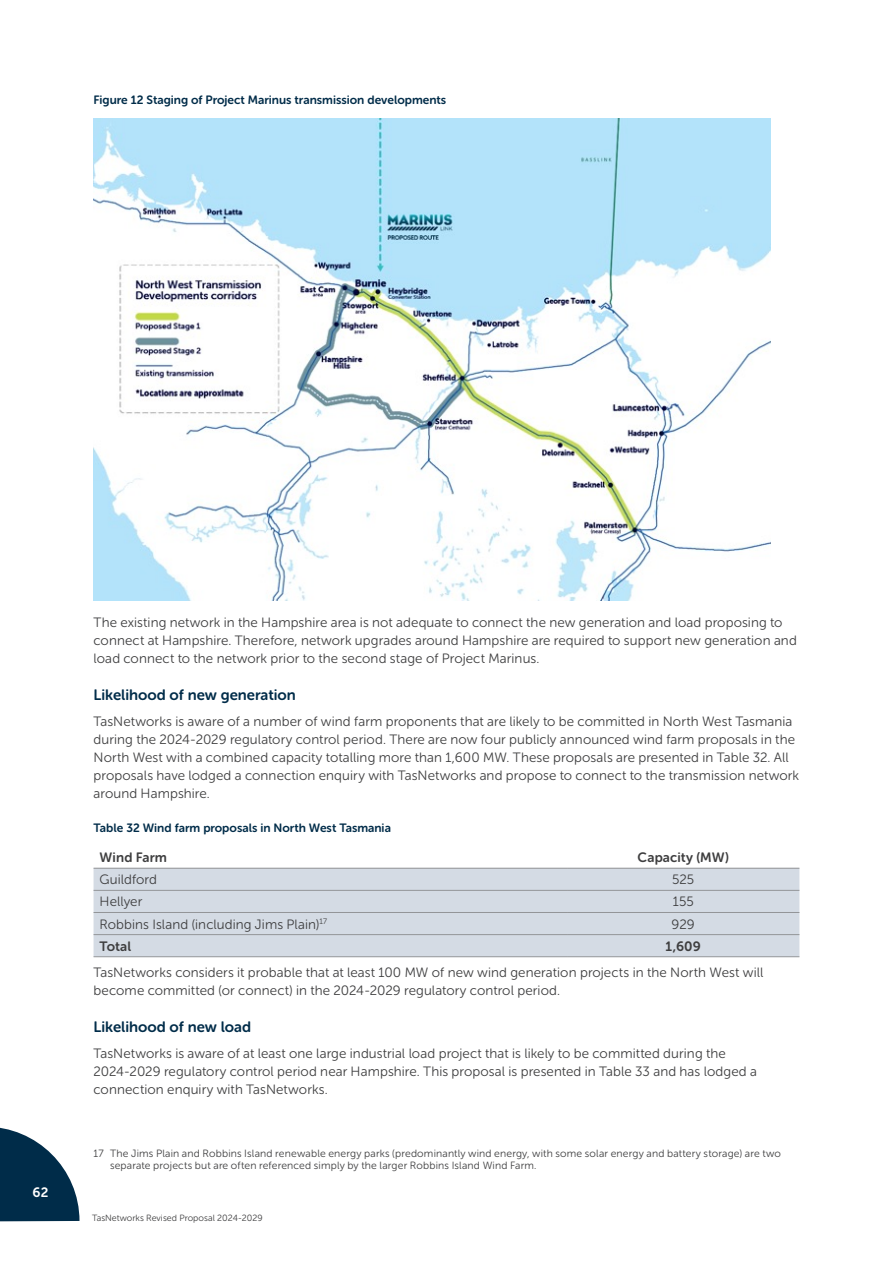
<style>
.page{position:relative;width:893px;height:1263px;background:#fff}
.page>*{position:absolute;margin:0;border:0;box-sizing:border-box;transform-origin:0 0}
.Sub_headline{font:15px "Museo Sans Rounded 700";color:#002c49}
.body_text{font:13.5px/18px "Museo Sans Rounded 300";letter-spacing:.01em;color:#3e3e3f}
.body_text-2{font:13.5px "Museo Sans Rounded 700";letter-spacing:.01em;color:#3e3e3f}
.t1{font:13.5px "Museo Sans Rounded 700";color:#fff}
.Figure_Table_heading{font:12px "Museo Sans Rounded 700";color:#002c49}
.foot_note{font:10.5px/12px "Museo Sans Rounded 300";letter-spacing:.02em;color:#3e3e3f}
.t2{font:9px "Museo Sans Rounded 300";letter-spacing:.005em;color:#3e3e3f}
</style>
<div class="page">
<svg style="left:0;top:1127px;width:80px;height:94px"></svg>
<img style="left:94px;top:119px;width:676px;height:481px">
<div style="left:94px;top:869px;width:705px;height:87px;background:#d4dbe4"></div>
<hr style="left:94px;top:868px;width:473px;height:1px;background:#939598">
<hr style="left:567px;top:868px;width:232px;height:1px;background:#939598">
<hr style="left:94px;top:890px;width:473px;height:1px;background:#939598">
<hr style="left:567px;top:890px;width:232px;height:1px;background:#939598">
<hr style="left:94px;top:912px;width:473px;height:1px;background:#939598">
<hr style="left:567px;top:912px;width:232px;height:1px;background:#939598">
<hr style="left:94px;top:934px;width:473px;height:1px;background:#939598">
<hr style="left:567px;top:934px;width:232px;height:1px;background:#939598">
<hr style="left:94px;top:956px;width:473px;height:1px;background:#939598">
<hr style="left:567px;top:956px;width:232px;height:1px;background:#939598">
<p class="Figure_Table_heading" style="left:94px;top:93px;width:354px">Figure 12 Staging of Project Marinus transmission developments</p>
<p class="t1" style="left:33px;top:1184px;width:17px">62</p>
<p class="body_text" style="left:94px;top:613px;width:705px">The existing network in the Hampshire area is not adequate to connect the new generation and load proposing to connect at Hampshire. Therefore, network upgrades around Hampshire are required to support new generation and load connect to the network prior to the second stage of Project Marinus.</p>
<p class="Sub_headline" style="left:94px;top:686px;width:204px">Likelihood of new generation</p>
<p class="body_text" style="left:94px;top:712px;width:707px">TasNetworks is aware of a number of wind farm proponents that are likely to be committed in North West Tasmania during the 2024-2029 regulatory control period. There are now four publicly announced wind farm proposals in the North West with a combined capacity totalling more than 1,600 MW. These proposals are presented in Table 32. All proposals have lodged a connection enquiry with TasNetworks and propose to connect to the transmission network around Hampshire.</p>
<p class="Figure_Table_heading" style="left:94px;top:821px;width:299px">Table 32 Wind farm proposals in North West Tasmania</p>
<p class="body_text-2" style="left:100px;top:850px;width:69px">Wind Farm</p>
<p class="body_text-2" style="left:638px;top:850px;width:93px">Capacity (MW)</p>
<p class="body_text" style="left:100px;top:871px;width:59px">Guildford</p>
<p class="body_text" style="left:672px;top:871px;width:24px">525</p>
<p class="body_text" style="left:100px;top:893px;width:44px">Hellyer</p>
<p class="body_text" style="left:673px;top:893px;width:23px">155</p>
<p class="body_text" style="left:100px;top:915px;width:229px">Robbins Island (including Jims Plain)<sup>17</sup></p>
<p class="body_text" style="left:672px;top:915px;width:25px">929</p>
<p class="body_text-2" style="left:100px;top:938px;width:33px">Total</p>
<p class="body_text-2" style="left:666px;top:938px;width:37px">1,609</p>
<p class="body_text" style="left:94px;top:964px;width:671px">TasNetworks considers it probable that at least 100 MW of new wind generation projects in the North West will become committed (or connect) in the 2024-2029 regulatory control period.</p>
<p class="Sub_headline" style="left:94px;top:1018px;width:159px">Likelihood of new load</p>
<p class="body_text" style="left:94px;top:1045px;width:665px">TasNetworks is aware of at least one large industrial load project that is likely to be committed during the<br>2024-2029 regulatory control period near Hampshire. This proposal is presented in Table 33 and has lodged a connection enquiry with TasNetworks.</p>
<p class="foot_note" style="left:110px;top:1148px;width:672px;text-indent:-16px">17 The Jims Plain and Robbins Island renewable energy parks (predominantly wind energy, with some solar energy and battery storage) are two separate projects but are often referenced simply by the larger Robbins Island Wind Farm.</p>
<p class="t2" style="left:92px;top:1213px;width:172px">TasNetworks Revised Proposal 2024-2029</p>
</div>
